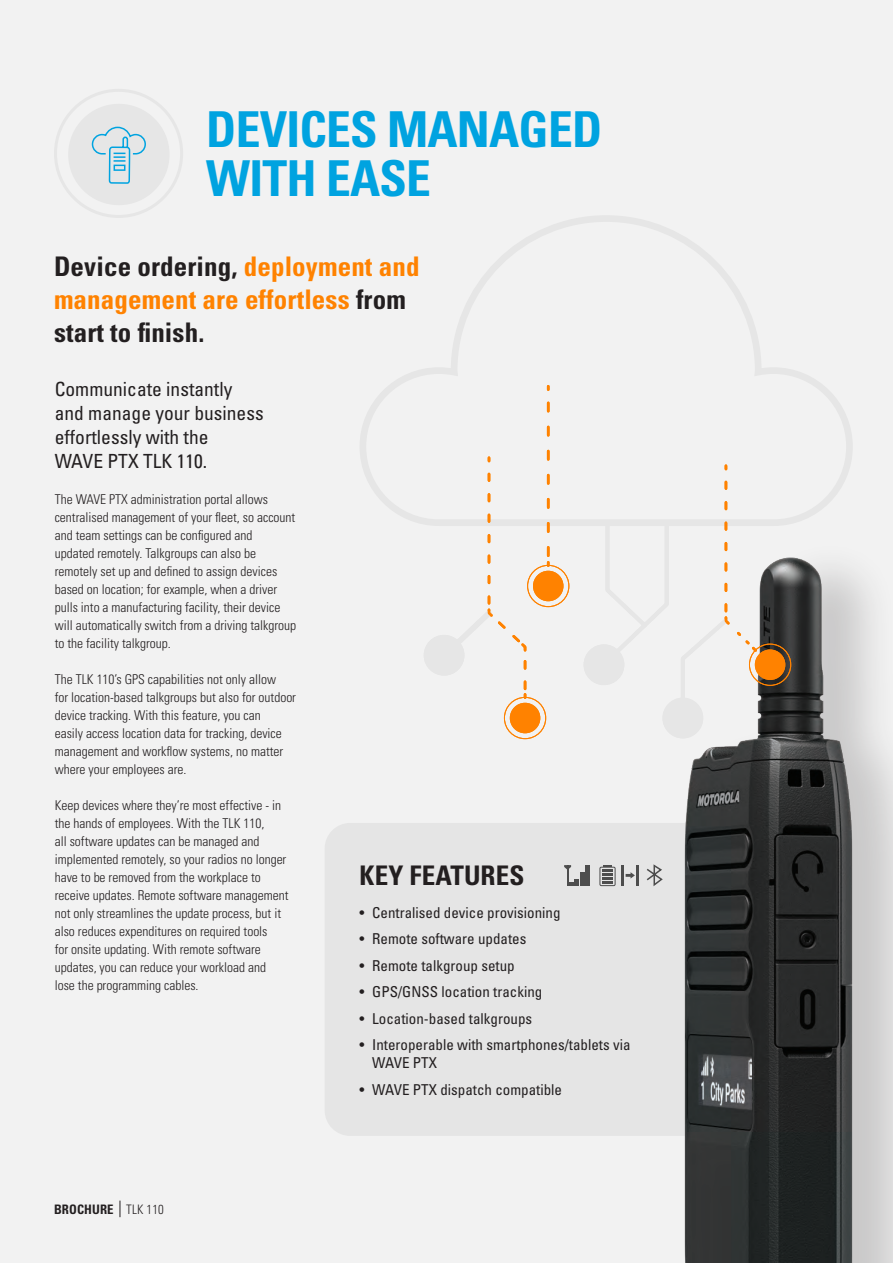
<style>
.page{position:relative;width:893px;height:1263px;background:#f2f2f2}
.page>*{position:absolute;margin:0;border:0;box-sizing:border-box;transform-origin:0 0}
.t1{font:700 condensed 49.5px/49.5px "Univers LT Std";letter-spacing:-.015em;color:#00a3e0}
.t2{font:700 condensed 27px/33px "Univers LT Std";letter-spacing:.005em;color:#ff8200}
.t3{font:700 condensed 27px "Univers LT Std";letter-spacing:.005em;color:#231f20}
.t4{font:condensed 19.5px/24px "Univers";color:#231f20}
.t5{font:condensed 15px/18px "Univers";color:#231f20}
.t6{font:300 condensed 13.5px/18px "Univers";color:#231f20}
.t7{font:700 condensed 13.05px "Univers LT Std";letter-spacing:.01em;color:#231f20}
.s1{color:#231f20}
.s2{font-weight:300}
</style>
<div class="page">
<svg style="left:120px;top:1200px;width:1px;height:17px"></svg>
<div style="left:325px;top:823px;width:483px;height:313px;background:#e5e5e5;border-radius:26px"></div>
<img style="left:584px;top:557px;width:309px;height:706px">
<svg style="left:360px;top:216px;width:492px;height:313px"></svg>
<div style="left:584px;top:644px;width:40px;height:41px;background:#e6e6e6;border-radius:50%"></div>
<div style="left:527px;top:565px;width:42px;height:42px;border:1px solid #ff8200;border-radius:50%"></div>
<div style="left:533px;top:571px;width:30px;height:30px;background:#ff8200;border-radius:50%"></div>
<div style="left:662px;top:698px;width:41px;height:40px;background:#e6e6e6;border-radius:50%"></div>
<svg style="left:603px;top:482px;width:156px;height:220px"></svg>
<div style="left:749px;top:644px;width:42px;height:42px;border:1px solid #ff8200;border-radius:50%"></div>
<div style="left:755px;top:649px;width:30px;height:31px;background:#ff8200;border-radius:50%"></div>
<div style="left:504px;top:697px;width:42px;height:42px;border:1px solid #ff8200;border-radius:50%"></div>
<div style="left:510px;top:703px;width:30px;height:30px;background:#ff8200;border-radius:50%"></div>
<svg style="left:442px;top:474px;width:86px;height:224px"></svg>
<div style="left:424px;top:635px;width:40px;height:41px;background:#e6e6e6;border-radius:50%"></div>
<svg style="left:547px;top:386px;width:3px;height:4px"></svg>
<svg style="left:547px;top:403px;width:3px;height:153px"></svg>
<svg style="left:547px;top:562px;width:3px;height:4px"></svg>
<div style="left:68px;top:104px;width:102px;height:101px;background:#e6e6e6;border-radius:50%"></div>
<svg style="left:91px;top:126px;width:55px;height:58px"></svg>
<div style="left:54px;top:89px;width:129px;height:129px;border:3px solid #e6e6e6;border-radius:50%"></div>
<hr style="left:586px;top:865px;width:4px;height:21px;background:#4d4d4d">
<hr style="left:621px;top:865px;width:3px;height:21px;background:#4d4d4d">
<hr style="left:637px;top:865px;width:2px;height:21px;background:#4d4d4d">
<hr style="left:580px;top:872px;width:4px;height:14px;background:#4d4d4d">
<svg style="left:564px;top:865px;width:15px;height:21px"></svg>
<div style="left:599px;top:867px;width:17px;height:19px;border:1px solid #4d4d4d"></div>
<svg style="left:602px;top:865px;width:11px;height:18px"></svg>
<svg style="left:626px;top:872px;width:9px;height:6px"></svg>
<svg style="left:646px;top:863px;width:18px;height:25px"></svg>
<p class="t1" style="left:206px;top:104px;width:397px">DEVICES MANAGED<br>WITH EASE</p>
<p class="t2" style="left:54px;top:250px;width:367px"><span class="s1">Device ordering,</span> deployment and management are effortless <span class="s1">from start to finish.</span></p>
<p class="t4" style="left:55px;top:376px;width:211px">Communicate instantly and manage your business effortlessly with the<br>WAVE PTX TLK 110.</p>
<p class="t6" style="left:55px;top:490px;width:243px">The WAVE PTX administration portal allows centralised management of your fleet, so account and team settings can be configured and<br>updated remotely. Talkgroups can also be remotely set up and defined to assign devices based on location; for example, when a driver pulls into a manufacturing facility, their device will automatically switch from a driving talkgroup to the facility talkgroup.</p>
<p class="t6" style="left:55px;top:670px;width:243px">The TLK 110’s GPS capabilities not only allow<br>for location-based talkgroups but also for outdoor device tracking. With this feature, you can<br>easily access location data for tracking, device management and workflow systems, no matter where your employees are.</p>
<p class="t6" style="left:55px;top:796px;width:235px">Keep devices where they’re most effective - in the hands of employees. With the TLK 110,<br>all software updates can be managed and implemented remotely, so your radios no longer have to be removed from the workplace to receive updates. Remote software management not only streamlines the update process, but it also reduces expenditures on required tools<br>for onsite updating. With remote software updates, you can reduce your workload and lose the programming cables.</p>
<p class="t7" style="left:54px;top:1201px;width:111px">BROCHURE <span class="s2">TLK 110</span></p>
<p class="t3" style="left:360px;top:859px;width:166px">KEY FEATURES</p>
<p class="t5" style="left:360px;top:903px;width:203px">• Centralised device provisioning</p>
<p class="t5" style="left:360px;top:929px;width:168px">• Remote software updates</p>
<p class="t5" style="left:360px;top:956px;width:157px">• Remote talkgroup setup</p>
<p class="t5" style="left:360px;top:982px;width:184px">• GPS/GNSS location tracking</p>
<p class="t5" style="left:360px;top:1009px;width:174px">• Location-based talkgroups</p>
<p class="t5" style="left:372px;top:1035px;width:260px;text-indent:-13px">• Interoperable with smartphones/tablets via<br>WAVE PTX</p>
<p class="t5" style="left:360px;top:1080px;width:204px">• WAVE PTX dispatch compatible</p>
</div>
